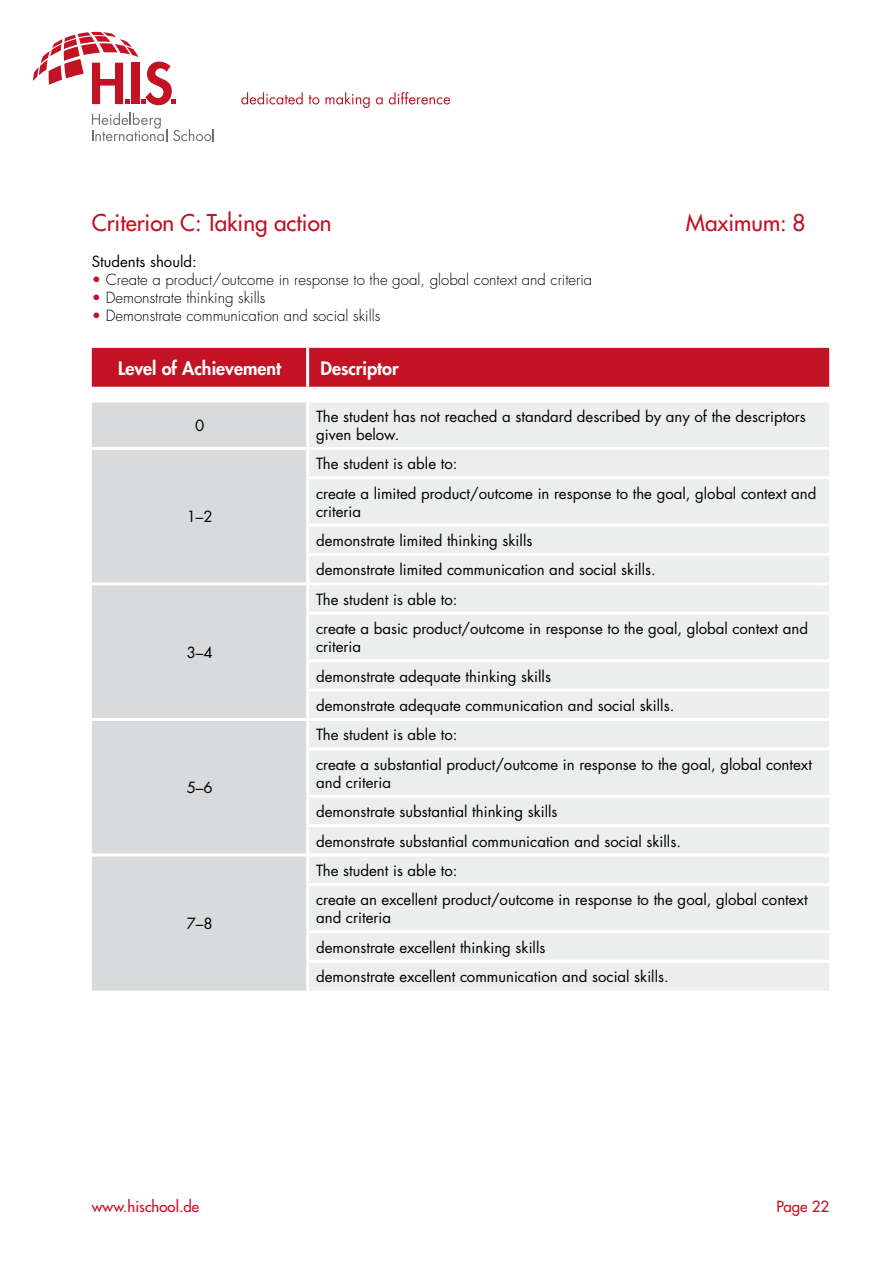
<style>
.page{position:relative;width:893px;height:1263px;background:#fff}
.page>*{position:absolute;margin:0;border:0;box-sizing:border-box;transform-origin:0 0}
.t1{font:500 22.5px "Futura LT Pro";color:#c21224}
.t2{font:800 18px "Futura LT Pro";color:#fff}
.t3{font:15px/29.4px "Futura LT Pro";color:#000}
.t4{font:300 15px "Futura Std";color:#000}
.t5{font:500 15px "Futura LT Pro";color:#c21224}
.s1{color:#c21224}
</style>
<div class="page">
<svg style="left:241px;top:92px;width:62px;height:12px"></svg>
<svg style="left:309px;top:95px;width:10px;height:9px"></svg>
<svg style="left:326px;top:92px;width:44px;height:16px"></svg>
<svg style="left:376px;top:97px;width:7px;height:7px"></svg>
<svg style="left:389px;top:92px;width:61px;height:12px"></svg>
<svg style="left:173px;top:129px;width:41px;height:12px"></svg>
<svg style="left:92px;top:113px;width:75px;height:28px"></svg>
<svg style="left:33px;top:32px;width:143px;height:73px"></svg>
<div style="left:92px;top:402px;width:214px;height:588px;background:#d9dadb"></div>
<div style="left:309px;top:403px;width:520px;height:587px;background:#eceded"></div>
<div style="left:92px;top:348px;width:737px;height:40px;background:#c21224"></div>
<hr style="left:92px;top:447px;width:216px;height:3px;background:#fff">
<hr style="left:308px;top:447px;width:521px;height:3px;background:#fff">
<hr style="left:306px;top:476px;width:523px;height:3px;background:#fff">
<hr style="left:306px;top:524px;width:523px;height:3px;background:#fff">
<hr style="left:306px;top:553px;width:523px;height:3px;background:#fff">
<hr style="left:92px;top:582px;width:216px;height:3px;background:#fff">
<hr style="left:308px;top:582px;width:521px;height:3px;background:#fff">
<hr style="left:306px;top:612px;width:523px;height:3px;background:#fff">
<hr style="left:306px;top:659px;width:523px;height:3px;background:#fff">
<hr style="left:306px;top:688px;width:523px;height:3px;background:#fff">
<hr style="left:92px;top:718px;width:216px;height:3px;background:#fff">
<hr style="left:308px;top:718px;width:521px;height:3px;background:#fff">
<hr style="left:306px;top:747px;width:523px;height:3px;background:#fff">
<hr style="left:306px;top:795px;width:523px;height:3px;background:#fff">
<hr style="left:306px;top:824px;width:523px;height:3px;background:#fff">
<hr style="left:92px;top:853px;width:216px;height:3px;background:#fff">
<hr style="left:308px;top:853px;width:521px;height:3px;background:#fff">
<hr style="left:306px;top:883px;width:523px;height:3px;background:#fff">
<hr style="left:306px;top:930px;width:523px;height:3px;background:#fff">
<hr style="left:306px;top:960px;width:523px;height:3px;background:#fff">
<h1 class="t1" style="left:92px;top:206px;width:241px">Criterion C: Taking action</h1>
<h1 class="t1" style="left:686px;top:206px;width:121px">Maximum: 8</h1>
<p class="t3" style="left:92px;top:247px;width:106px">Students should:</p>
<p class="t4" style="left:92px;top:271px;width:502px"><span class="s1">•</span> Create a product/outcome in response to the goal, global context and criteria</p>
<p class="t4" style="left:92px;top:289px;width:175px"><span class="s1">•</span> Demonstrate thinking skills</p>
<p class="t4" style="left:92px;top:307px;width:290px"><span class="s1">•</span> Demonstrate communication and social skills</p>
<p class="t2" style="left:118px;top:355px;width:164px">Level of Achievement</p>
<p class="t2" style="left:320px;top:355px;width:80px">Descriptor</p>
<p class="t3" style="left:195px;top:410px;width:11px">0</p>
<p class="t3" style="left:316px;top:407px;width:491px;line-height:18px">The student has not reached a standard described by any of the descriptors given below.</p>
<p class="t3" style="left:187px;top:502px;width:27px">1–2</p>
<p class="t3" style="left:187px;top:637px;width:27px">3–4</p>
<p class="t3" style="left:187px;top:773px;width:27px">5–6</p>
<p class="t3" style="left:187px;top:908px;width:27px">7–8</p>
<p class="t3" style="left:316px;top:449px;width:502px">The student is able to:<br>create a limited product/outcome in response to the goal, global context and</p>
<p class="t3" style="left:316px;top:496px;width:341px">criteria<br>demonstrate limited thinking skills<br>demonstrate limited communication and social skills.</p>
<p class="t3" style="left:316px;top:584px;width:493px">The student is able to:<br>create a basic product/outcome in response to the goal, global context and</p>
<p class="t3" style="left:316px;top:632px;width:360px">criteria<br>demonstrate adequate thinking skills<br>demonstrate adequate communication and social skills.</p>
<p class="t3" style="left:316px;top:720px;width:497px">The student is able to:<br>create a substantial product/outcome in response to the goal, global context</p>
<p class="t3" style="left:316px;top:767px;width:366px">and criteria<br>demonstrate substantial thinking skills<br>demonstrate substantial communication and social skills.</p>
<p class="t3" style="left:316px;top:855px;width:493px">The student is able to:<br>create an excellent product/outcome in response to the goal, global context</p>
<p class="t3" style="left:316px;top:903px;width:354px">and criteria<br>demonstrate excellent thinking skills<br>demonstrate excellent communication and social skills.</p>
<p class="t5" style="left:92px;top:1195px;width:109px">www.hischool.de</p>
<p class="t5" style="left:776px;top:1195px;width:54px">Page 22</p>
</div>
